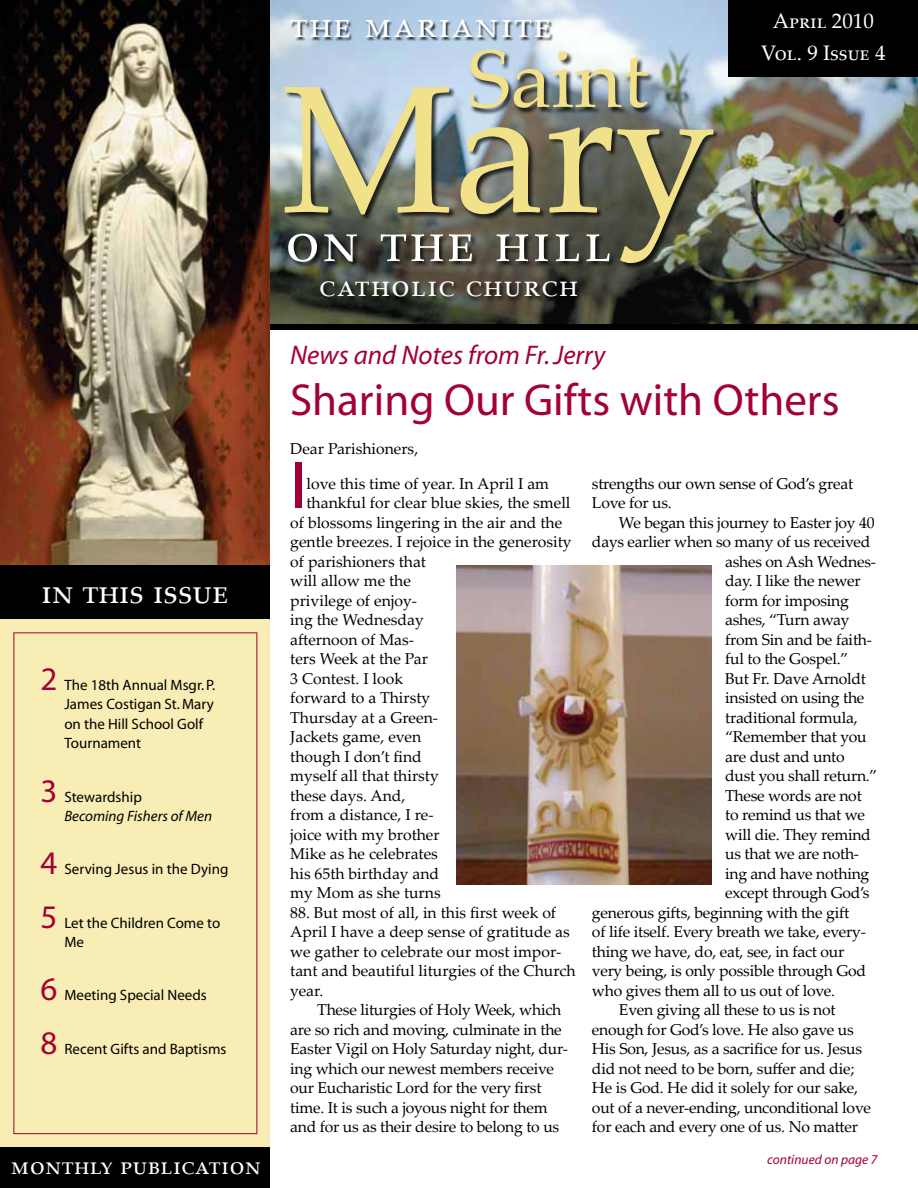
<style>
.page{position:relative;width:918px;height:1188px;background:#fff}
.page>*{position:absolute;margin:0;border:0;box-sizing:border-box;transform-origin:0 0}
.t1{font:181.8px "Palatino Linotype";color:#f2e18b}
.t2{font:81.45px "Palatino Linotype";color:#f2e18b}
.t3{font:68.1px "Myriad";color:#a30134}
.t4{font:58.5px "Palatino Linotype";color:#fff}
.t5{font:45px "Myriad";color:#a30134}
.t6{font:37.5px "Palatino Linotype";color:#fff}
.t7{font:34.5px "Palatino Linotype";color:#fff}
.t8{font:31.5px "Palatino Linotype";color:#fff}
.t9{font:italic 27px "Myriad";color:#a30134}
.t10{font:25.5px "Palatino Linotype";color:#fff}
.t11{font:21px "Palatino Linotype";color:#fff}
.t12{font:15.75px/19.5px "Palatino Linotype";letter-spacing:-.015em;color:#000}
.t13{font:15px/19.5px "Myriad";color:#000}
.t14{font:italic 15px/19.5px "Myriad";color:#000}
.t15{font:italic 13.5px "Myriad";color:#a30134}
.s1{font-size:33px;color:#a30134}
.s2{font-style:normal;font-size:33px;color:#a30134}
.s3{font-style:normal}
</style>
<div class="page">
<img style="left:270px;top:0;width:648px;height:324px">
<div style="left:0;top:573px;width:270px;height:615px;background:#f8edb4"></div>
<img style="left:0;top:0;width:270px;height:566px">
<div style="left:0;top:566px;width:270px;height:54px;background:#000"></div>
<div style="left:0;top:1148px;width:270px;height:40px;background:#000"></div>
<div style="left:729px;top:0;width:189px;height:77px;background:#000"></div>
<div style="left:270px;top:324px;width:648px;height:6px;background:#000"></div>
<div style="left:285px;top:86px;width:435px;height:183px;background:#000;opacity:.75"></div>
<div style="left:470px;top:49px;width:185px;height:66px;background:#000;opacity:.75"></div>
<div style="left:288px;top:233px;width:328px;height:36px;background:#000;opacity:.75"></div>
<div style="left:319px;top:281px;width:264px;height:21px;background:#000;opacity:.75"></div>
<div style="left:292px;top:21px;width:262px;height:21px;background:#000;opacity:.75"></div>
<img style="left:456px;top:566px;width:256px;height:319px">
<h3 class="t7" style="left:41px;top:567px;width:189px">in this issue</h3>
<p class="t13" style="left:64px;top:676px;width:152px;text-indent:-24px"><span class="s1">2</span> The 18th Annual Msgr. P.<br>James Costigan St. Mary on the Hill School Golf<br>Tournament</p>
<p class="t14" style="left:64px;top:788px;width:149px;text-indent:-24px"><span class="s2">3</span> <span class="s3">Stewardship<br></span>Becoming Fishers of Men</p>
<p class="t13" style="left:40px;top:860px;width:189px"><span class="s1">4</span> Serving Jesus in the Dying</p>
<p class="t13" style="left:64px;top:914px;width:157px;text-indent:-24px"><span class="s1">5</span> Let the Children Come to<br>Me</p>
<p class="t13" style="left:40px;top:986px;width:168px"><span class="s1">6</span> Meeting Special Needs</p>
<p class="t13" style="left:40px;top:1040px;width:187px"><span class="s1">8</span> Recent Gifts and Baptisms</p>
<h3 class="t10" style="left:11px;top:1147px;width:252px">monthly publication</h3>
<h3 class="t6" style="left:290px;top:-2px;width:263px">the marianite</h3>
<h2 class="t2" style="left:468px;top:21px;width:183px">Saint</h2>
<h1 class="t1" style="left:281px;top:21px;width:437px">Mary</h1>
<h3 class="t4" style="left:286px;top:200px;width:327px">on the hill</h3>
<h3 class="t8" style="left:320px;top:263px;width:260px">catholic church</h3>
<h3 class="t9" style="left:290px;top:341px;width:317px">News and Notes from Fr. Jerry</h3>
<h3 class="t11" style="left:773px;top:6px;width:103px">April 2010</h3>
<h3 class="t11" style="left:761px;top:38px;width:126px">Vol. 9 Issue 4</h3>
<h3 class="t5" style="left:290px;top:377px;width:551px">Sharing Our Gifts with Others</h3>
<p class="t12" style="left:290px;top:438px;width:130px">Dear Parishioners,</p>
<h3 class="t3" style="left:290px;top:452px;width:18px">I</h3>
<p class="t12" style="left:307px;top:473px;width:244px">love this time of year. In April I am</p>
<p class="t12" style="left:307px;top:493px;width:265px">thankful for clear blue skies, the smell</p>
<p class="t12" style="left:290px;top:512px;width:273px">of blossoms lingering in the air and the</p>
<p class="t12" style="left:290px;top:532px;width:283px">gentle breezes. I rejoice in the generosity</p>
<p class="t12" style="left:290px;top:551px;width:137px">of parishioners that</p>
<p class="t12" style="left:290px;top:571px;width:122px">will allow me the</p>
<p class="t12" style="left:290px;top:590px;width:128px">privilege of enjoy-</p>
<p class="t12" style="left:290px;top:610px;width:135px">ing the Wednesday</p>
<p class="t12" style="left:290px;top:629px;width:125px">afternoon of Mas-</p>
<p class="t12" style="left:290px;top:649px;width:139px">ters Week at the Par</p>
<p class="t12" style="left:290px;top:668px;width:114px">3 Contest. I look</p>
<p class="t12" style="left:290px;top:688px;width:142px">forward to a Thirsty</p>
<p class="t12" style="left:290px;top:707px;width:149px">Thursday at a Green-</p>
<p class="t12" style="left:290px;top:727px;width:133px">Jackets game, even</p>
<p class="t12" style="left:290px;top:746px;width:133px">though I don’t find</p>
<p class="t12" style="left:290px;top:766px;width:150px">myself all that thirsty</p>
<p class="t12" style="left:290px;top:785px;width:117px">these days. And,</p>
<p class="t12" style="left:290px;top:805px;width:145px">from a distance, I re-</p>
<p class="t12" style="left:290px;top:824px;width:151px">joice with my brother</p>
<p class="t12" style="left:290px;top:844px;width:149px">Mike as he celebrates</p>
<p class="t12" style="left:290px;top:863px;width:151px">his 65th birthday and</p>
<p class="t12" style="left:290px;top:883px;width:152px">my Mom as she turns</p>
<p class="t12" style="left:290px;top:902px;width:287px">88. But most of all, in this first week of<br>April I have a deep sense of gratitude as we gather to celebrate our most impor&shy;tant and beautiful liturgies of the Church year.</p>
<p class="t12" style="left:290px;top:1000px;width:279px;text-indent:27px">These liturgies of Holy Week, which are so rich and moving, culminate in the Easter Vigil on Holy Saturday night, dur&shy;ing which our newest members receive our Eucharistic Lord for the very first time. It is such a joyous night for them and for us as their desire to belong to us</p>
<p class="t12" style="left:592px;top:473px;width:263px">strengths our own sense of God’s great<br>Love for us.</p>
<p class="t12" style="left:619px;top:512px;width:257px">We began this journey to Easter joy 40</p>
<p class="t12" style="left:592px;top:532px;width:280px">days earlier when so many of us received</p>
<p class="t12" style="left:725px;top:551px;width:152px">ashes on Ash Wednes-</p>
<p class="t12" style="left:725px;top:571px;width:137px">day. I like the newer</p>
<p class="t12" style="left:725px;top:590px;width:125px">form for imposing</p>
<p class="t12" style="left:725px;top:610px;width:126px">ashes, “Turn away</p>
<p class="t12" style="left:725px;top:629px;width:148px">from Sin and be faith-</p>
<p class="t12" style="left:725px;top:649px;width:125px">ful to the Gospel.”</p>
<p class="t12" style="left:725px;top:668px;width:142px">But Fr. Dave Arnoldt</p>
<p class="t12" style="left:725px;top:688px;width:141px">insisted on using the</p>
<p class="t12" style="left:725px;top:707px;width:134px">traditional formula,</p>
<p class="t12" style="left:725px;top:727px;width:143px">“Remember that you</p>
<p class="t12" style="left:725px;top:746px;width:121px">are dust and unto</p>
<p class="t12" style="left:725px;top:766px;width:154px">dust you shall return.”</p>
<p class="t12" style="left:725px;top:785px;width:138px">These words are not</p>
<p class="t12" style="left:725px;top:805px;width:141px">to remind us that we</p>
<p class="t12" style="left:725px;top:824px;width:147px">will die. They remind</p>
<p class="t12" style="left:725px;top:844px;width:136px">us that we are noth-</p>
<p class="t12" style="left:725px;top:863px;width:146px">ing and have nothing</p>
<p class="t12" style="left:725px;top:883px;width:146px">except through God’s</p>
<p class="t12" style="left:592px;top:902px;width:259px">generous gifts, beginning with the gift</p>
<p class="t12" style="left:592px;top:922px;width:275px">of life itself. Every breath we take, every-</p>
<p class="t12" style="left:592px;top:941px;width:254px">thing we have, do, eat, see, in fact our</p>
<p class="t12" style="left:592px;top:961px;width:276px">very being, is only possible through God</p>
<p class="t12" style="left:592px;top:980px;width:245px">who gives them all to us out of love.</p>
<p class="t12" style="left:619px;top:1000px;width:218px">Even giving all these to us is not</p>
<p class="t12" style="left:592px;top:1019px;width:263px">enough for God’s love. He also gave us</p>
<p class="t12" style="left:592px;top:1039px;width:272px">His Son, Jesus, as a sacrifice for us. Jesus</p>
<p class="t12" style="left:592px;top:1058px;width:264px">did not need to be born, suffer and die;</p>
<p class="t12" style="left:592px;top:1078px;width:268px">He is God. He did it solely for our sake,</p>
<p class="t12" style="left:592px;top:1097px;width:280px">out of a never-ending, unconditional love</p>
<p class="t12" style="left:592px;top:1117px;width:268px">for each and every one of us. No matter</p>
<p class="t15" style="left:767px;top:1153px;width:112px">continued on page 7</p>
</div>
